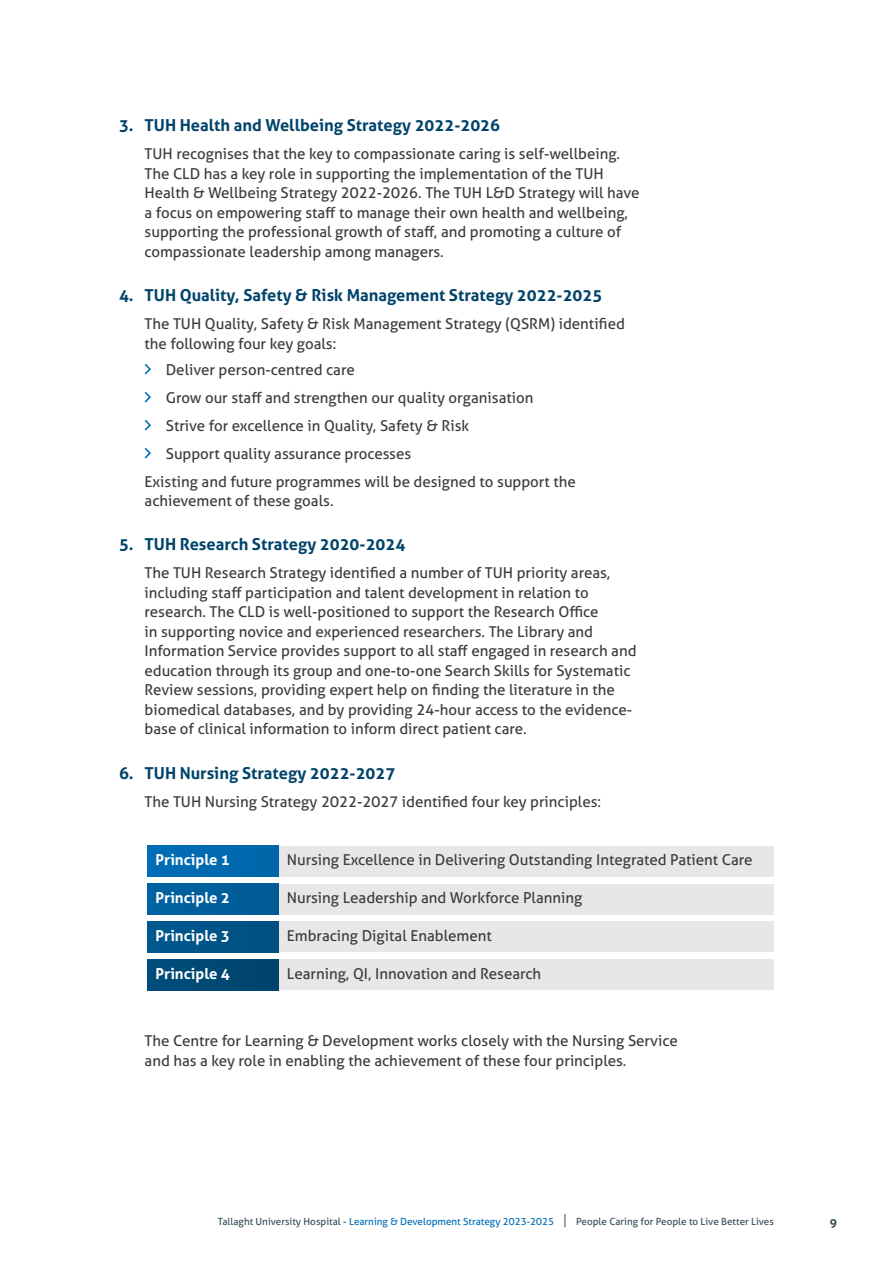
<style>
.page{position:relative;width:893px;height:1263px;background:#fff}
.page>*{position:absolute;margin:0;border:0;box-sizing:border-box;transform-origin:0 0}
.t1{font:700 16.5px "Aller";color:#00436a}
.t2{font:15px/19.5px "Aller";color:#3c3c3b}
.t3{font:700 15px "Aller";color:#fff}
.t4{font:700 12px "Aller";color:#334e59}
.t5{font:9.9px "Aller";color:#334e59}
.s1{color:#006db7}
.s2{font-size:14.1px}
</style>
<div class="page">
<svg style="left:144px;top:363px;width:7px;height:12px"></svg>
<svg style="left:144px;top:391px;width:7px;height:12px"></svg>
<svg style="left:144px;top:419px;width:7px;height:12px"></svg>
<svg style="left:144px;top:447px;width:7px;height:12px"></svg>
<div style="left:278px;top:846px;width:496px;height:30px;background:#e8e6e6"></div>
<div style="left:278px;top:883px;width:496px;height:31px;background:#e8e6e6"></div>
<div style="left:278px;top:921px;width:496px;height:31px;background:#e8e6e6"></div>
<div style="left:278px;top:959px;width:496px;height:31px;background:#e8e6e6"></div>
<div style="left:147px;top:846px;width:131px;height:30px;background:#0069b0"></div>
<div style="left:147px;top:883px;width:131px;height:31px;background:#005f9d"></div>
<div style="left:147px;top:921px;width:131px;height:31px;background:#005488"></div>
<div style="left:147px;top:959px;width:131px;height:31px;background:#004974"></div>
<p class="t1" style="left:119px;top:115px;width:382px">3. TUH Health and Wellbeing Strategy 2022-2026</p>
<p class="t2" style="left:145px;top:144px;width:496px">TUH recognises that the key to compassionate caring is self-wellbeing.<br>The CLD has a key role in supporting the implementation of the TUH Health &amp; Wellbeing Strategy 2022-2026. The TUH L&amp;D Strategy will have a focus on empowering staff to manage their own health and wellbeing, supporting the professional growth of staff, and promoting a culture of compassionate leadership among managers.</p>
<p class="t1" style="left:119px;top:285px;width:485px">4. TUH Quality, Safety &amp; Risk Management Strategy 2022-2025</p>
<p class="t2" style="left:145px;top:314px;width:482px">The TUH Quality, Safety &amp; Risk Management Strategy (QSRM) identified the following four key goals:</p>
<p class="t2" style="left:166px;top:359px;width:190px">Deliver person-centred care</p>
<p class="t2" style="left:166px;top:387px;width:369px">Grow our staff and strengthen our quality organisation</p>
<p class="t2" style="left:166px;top:415px;width:305px">Strive for excellence in Quality, Safety &amp; Risk</p>
<p class="t2" style="left:166px;top:443px;width:247px">Support quality assurance processes</p>
<p class="t2" style="left:145px;top:471px;width:433px">Existing and future programmes will be designed to support the</p>
<p class="t2" style="left:145px;top:491px;width:191px">achievement of these goals.</p>
<p class="t1" style="left:119px;top:534px;width:288px">5. TUH Research Strategy 2020-2024</p>
<p class="t2" style="left:145px;top:563px;width:493px">The TUH Research Strategy identified a number of TUH priority areas, including staff participation and talent development in relation to research. The CLD is well-positioned to support the Research Office<br>in supporting novice and experienced researchers. The Library and Information Service provides support to all staff engaged in research and education through its group and one-to-one Search Skills for Systematic Review sessions, providing expert help on finding the literature in the biomedical databases, and by providing 24-hour access to the evidence&shy;base of clinical information to inform direct patient care.</p>
<p class="t1" style="left:119px;top:763px;width:278px">6. TUH Nursing Strategy 2022-2027</p>
<p class="t2" style="left:145px;top:792px;width:458px">The TUH Nursing Strategy 2022-2027 identified four key principles:</p>
<p class="t3" style="left:156px;top:851px;width:76px">Principle 1</p>
<p class="t3" style="left:156px;top:888px;width:76px">Principle 2</p>
<p class="t3" style="left:156px;top:926px;width:76px">Principle 3</p>
<p class="t3" style="left:156px;top:964px;width:76px">Principle 4</p>
<p class="t2" style="left:287px;top:850px;width:467px">Nursing Excellence in Delivering Outstanding Integrated Patient Care</p>
<p class="t2" style="left:287px;top:888px;width:297px">Nursing Leadership and Workforce Planning</p>
<p class="t2" style="left:287px;top:925px;width:206px">Embracing Digital Enablement</p>
<p class="t2" style="left:287px;top:963px;width:256px">Learning, QI, Innovation and Research</p>
<p class="t2" style="left:145px;top:1031px;width:535px">The Centre for Learning &amp; Development works closely with the Nursing Service and has a key role in enabling the achievement of these four principles.</p>
<p class="t5" style="left:218px;top:1216px;width:557px">Tallaght University Hospital - <span class="s1">Learning &amp; Development Strategy 2023-2025</span> <span class="s2">|</span> People Caring for People to Live Better Lives</p>
<p class="t4" style="left:830px;top:1215px;width:9px">9</p>
</div>
